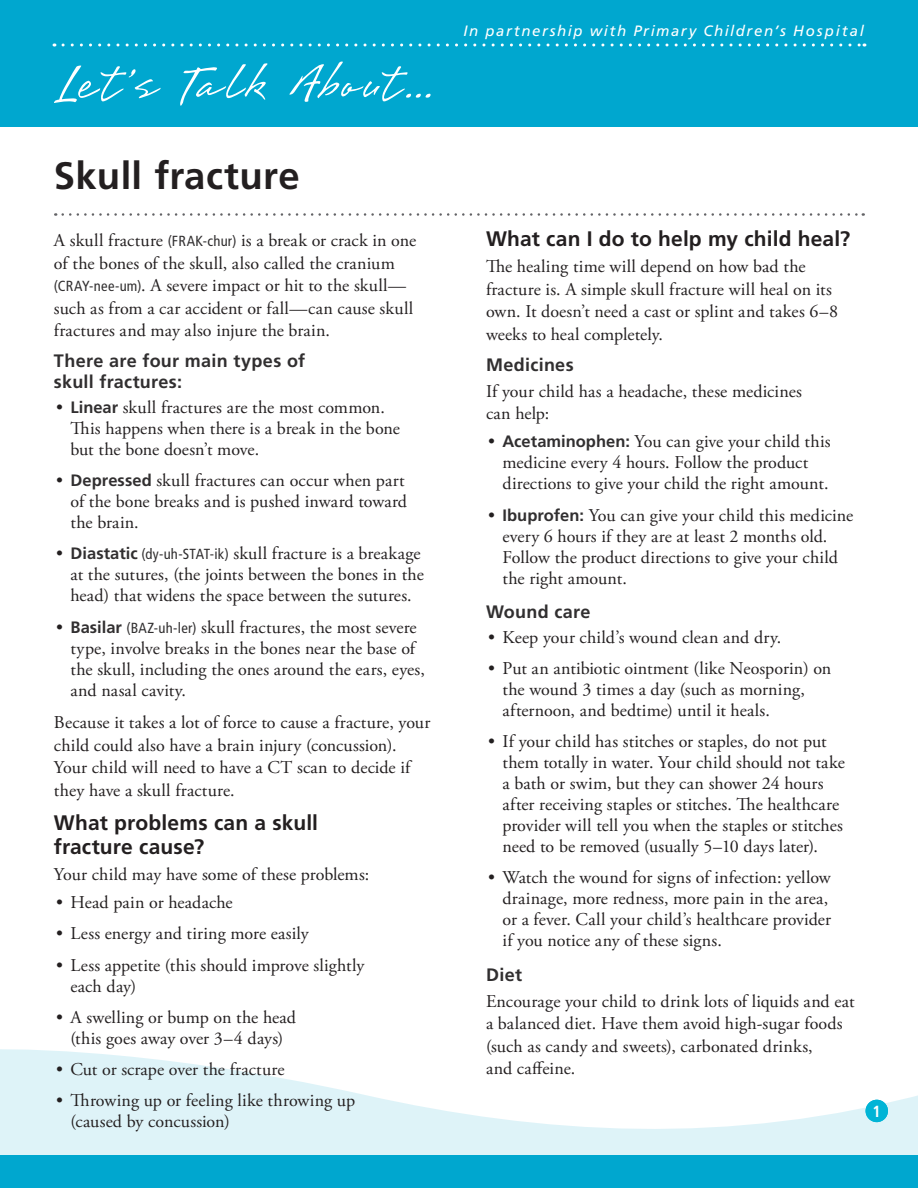
<style>
.page{position:relative;width:918px;height:1188px;background:#fff}
.page>*{position:absolute;margin:0;border:0;box-sizing:border-box;transform-origin:0 0}
.Title__h1{font:700 38.25px "Frutiger LT Std";letter-spacing:.01em;color:#231f20}
.Level_1__h2{font:700 21px/24px "Frutiger LT Std";letter-spacing:.005em;color:#231f20}
.Main__p{font:18px/21px "Adobe Garamond Pro";letter-spacing:.005em;color:#231f20}
.Level_2__h3{font:700 18px/21px "Frutiger LT Std";letter-spacing:.015em;color:#312f30}
.Page_number{font:700 condensed 16.2px "Frutiger LT Std";color:#fff}
.t1{font:italic 15px "Frutiger LT Std";letter-spacing:.105em;color:#fff}
.s1{font-family:"Frutiger LT Std";font-stretch:condensed;font-size:14.7px;color:#312f30}
.s2{font-family:"Frutiger LT Std";font-weight:700;font-size:16.5px;color:#312f30}
</style>
<div class="page">
<div style="left:0;top:0;width:918px;height:127px;background:#00a7cf"></div>
<svg style="left:63px;top:44px;width:802px;height:2px"></svg>
<svg style="left:54px;top:62px;width:377px;height:44px"></svg>
<svg style="left:0;top:1049px;width:918px;height:139px"></svg>
<div style="left:866px;top:1100px;width:22px;height:22px;background:#00b4d6;border-radius:50%"></div>
<svg style="left:63px;top:213px;width:801px;height:3px"></svg>
<p class="t1" style="left:463px;top:22px;width:402px">In partnership with Primary Children’s Hospital</p>
<p class="Title__h1" style="left:54px;top:154px;width:247px">Skull fracture</p>
<p class="Main__p" style="left:54px;top:230px;width:364px;line-height:22.5px">A skull fracture <span class="s1">(FRAK-chur)</span> is a break or crack in one of the bones of the skull, also called the cranium <span class="s1">(CRAY-nee-um)</span>. A severe impact or hit to the skull— such as from a car accident or fall—can cause skull fractures and may also injure the brain.</p>
<p class="Level_2__h3" style="left:54px;top:351px;width:253px">There are four main types of skull fractures:</p>
<p class="Main__p" style="left:70px;top:397px;width:331px;text-indent:-14px">• <span class="s2">Linear</span> skull fractures are the most common.<br>This happens when there is a break in the bone but the bone doesn’t move.</p>
<p class="Main__p" style="left:70px;top:470px;width:338px;text-indent:-14px">• <span class="s2">Depressed</span> skull fractures can occur when part of the bone breaks and is pushed inward toward the brain.</p>
<p class="Main__p" style="left:70px;top:544px;width:355px;text-indent:-14px">• <span class="s2">Diastatic</span> <span class="s1">(dy-uh-STAT-ik)</span> skull fracture is a breakage at the sutures, (the joints between the bones in the head) that widens the space between the sutures.</p>
<p class="Main__p" style="left:70px;top:617px;width:356px;text-indent:-14px">• <span class="s2">Basilar</span> <span class="s1">(BAZ-uh-ler)</span> skull fractures, the most severe type, involve breaks in the bones near the base of the skull, including the ones around the ears, eyes, and nasal cavity.</p>
<p class="Main__p" style="left:54px;top:712px;width:378px;line-height:22.5px">Because it takes a lot of force to cause a fracture, your child could also have a brain injury (concussion).<br>Your child will need to have a CT scan to decide if they have a skull fracture.</p>
<p class="Level_1__h2" style="left:54px;top:811px;width:266px">What problems can a skull fracture cause?</p>
<p class="Main__p" style="left:54px;top:865px;width:317px">Your child may have some of these problems:</p>
<p class="Main__p" style="left:56px;top:893px;width:178px">• Head pain or headache</p>
<p class="Main__p" style="left:56px;top:924px;width:254px">• Less energy and tiring more easily</p>
<p class="Main__p" style="left:70px;top:955px;width:295px;text-indent:-14px">• Less appetite (this should improve slightly each day)</p>
<p class="Main__p" style="left:56px;top:1007px;width:241px;text-align:center">• A swelling or bump on the head (this goes away over 3–4 days)</p>
<p class="Main__p" style="left:56px;top:1060px;width:230px">• Cut or scrape over the fracture</p>
<p class="Main__p" style="left:70px;top:1091px;width:286px;text-indent:-14px">• Throwing up or feeling like throwing up (caused by concussion)</p>
<p class="Level_1__h2" style="left:486px;top:227px;width:366px">What can I do to help my child heal?</p>
<p class="Main__p" style="left:486px;top:256px;width:354px;line-height:22.5px">The healing time will depend on how bad the fracture is. A simple skull fracture will heal on its own. It doesn’t need a cast or splint and takes 6–8 weeks to heal completely.</p>
<p class="Level_2__h3" style="left:486px;top:354px;width:89px">Medicines</p>
<p class="Main__p" style="left:486px;top:380px;width:317px;line-height:22.5px">If your child has a headache, these medicines can help:</p>
<p class="Main__p" style="left:502px;top:432px;width:330px;text-indent:-14px">• <span class="s2">Acetaminophen:</span> You can give your child this medicine every 4 hours. Follow the product directions to give your child the right amount.</p>
<p class="Main__p" style="left:502px;top:505px;width:352px;text-indent:-14px">• <span class="s2">Ibuprofen:</span> You can give your child this medicine every 6 hours if they are at least 2 months old.<br>Follow the product directions to give your child the right amount.</p>
<p class="Level_2__h3" style="left:486px;top:601px;width:106px">Wound care</p>
<p class="Main__p" style="left:488px;top:627px;width:295px">• Keep your child’s wound clean and dry.</p>
<p class="Main__p" style="left:502px;top:658px;width:330px;text-indent:-14px">• Put an antibiotic ointment (like Neosporin) on the wound 3 times a day (such as morning, afternoon, and bedtime) until it heals.</p>
<p class="Main__p" style="left:502px;top:732px;width:344px;text-indent:-14px">• If your child has stitches or staples, do not put them totally in water. Your child should not take a bath or swim, but they can shower 24 hours after receiving staples or stitches. The healthcare provider will tell you when the staples or stitches need to be removed (usually 5–10 days later).</p>
<p class="Main__p" style="left:502px;top:868px;width:330px;text-indent:-14px">• Watch the wound for signs of infection: yellow drainage, more redness, more pain in the area, or a fever. Call your child’s healthcare provider if you notice any of these signs.</p>
<p class="Level_2__h3" style="left:486px;top:964px;width:38px">Diet</p>
<p class="Main__p" style="left:486px;top:991px;width:370px;line-height:22.5px">Encourage your child to drink lots of liquids and eat a balanced diet. Have them avoid high-sugar foods (such as candy and sweets), carbonated drinks,<br>and caffeine.</p>
<p class="Page_number" style="left:873px;top:1101px;width:10px">1</p>
</div>
